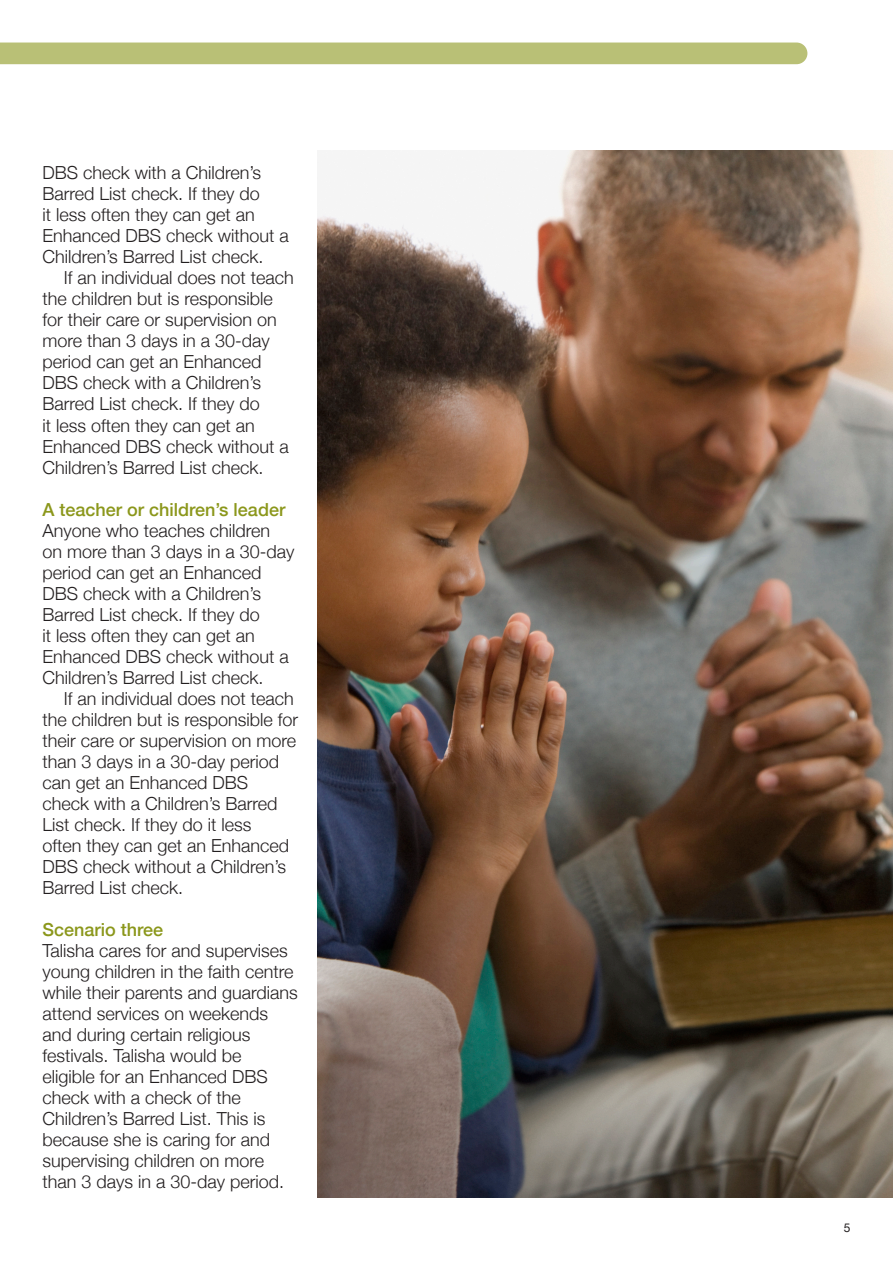
<style>
.page{position:relative;width:893px;height:1263px;background:#fff}
.page>*{position:absolute;margin:0;border:0;box-sizing:border-box;transform-origin:0 0}
.t1{font:300 18px/21px "Helvetica Neue";color:#231f20}
.t2{font:500 18px "Helvetica Neue";color:#8b971b}
.t3{font:12px "Helvetica Neue";color:#231f20}
</style>
<div class="page">
<div style="left:0;top:43px;width:807px;height:21px;background:#b9c076"></div>
<img style="left:318px;top:151px;width:575px;height:1047px">
<p class="t1" style="left:43px;top:161px;width:248px">DBS check with a Children’s<br>Barred List check. If they do<br>it less often they can get an<br>Enhanced DBS check without a<br>Children’s Barred List check.</p>
<p class="t1" style="left:43px;top:266px;width:253px;text-indent:21px">If an individual does not teach the children but is responsible for their care or supervision on more than 3 days in a 30-day period can get an Enhanced<br>DBS check with a Children’s<br>Barred List check. If they do<br>it less often they can get an<br>Enhanced DBS check without a<br>Children’s Barred List check.</p>
<p class="t2" style="left:43px;top:495px;width:244px">A teacher or children’s leader</p>
<p class="t1" style="left:43px;top:518px;width:254px">Anyone who teaches children<br>on more than 3 days in a 30-day period can get an Enhanced<br>DBS check with a Children’s<br>Barred List check. If they do<br>it less often they can get an<br>Enhanced DBS check without a<br>Children’s Barred List check.</p>
<p class="t1" style="left:43px;top:686px;width:257px;text-indent:21px">If an individual does not teach the children but is responsible for their care or supervision on more than 3 days in a 30-day period can get an Enhanced DBS check with a Children’s Barred<br>List check. If they do it less<br>often they can get an Enhanced<br>DBS check without a Children’s<br>Barred List check.</p>
<p class="t2" style="left:43px;top:915px;width:122px">Scenario three</p>
<p class="t1" style="left:43px;top:938px;width:257px">Talisha cares for and supervises young children in the faith centre while their parents and guardians attend services on weekends and during certain religious festivals. Talisha would be eligible for an Enhanced DBS check with a check of the<br>Children’s Barred List. This is because she is caring for and supervising children on more than 3 days in a 30-day period.</p>
<p class="t3" style="left:844px;top:1219px;width:8px">5</p>
</div>
